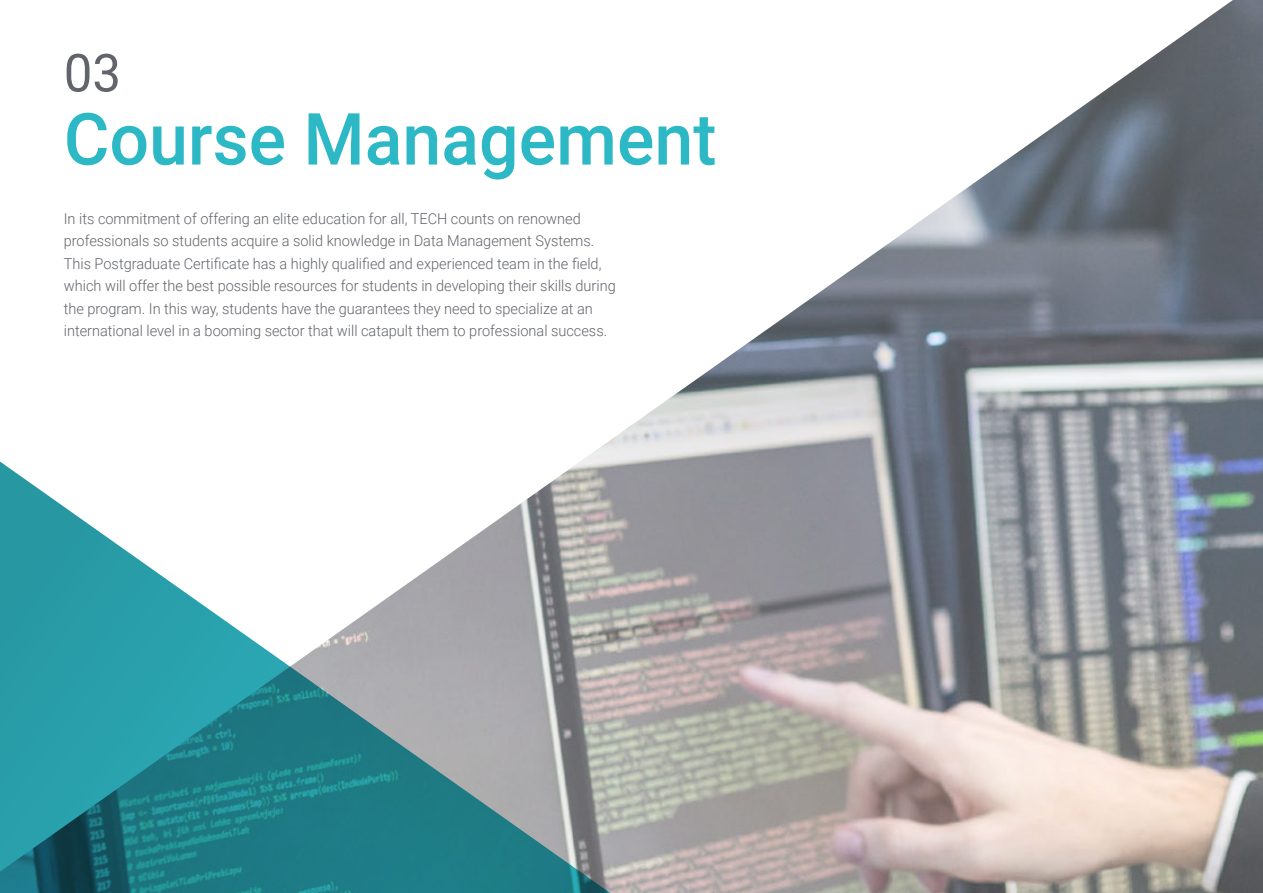
<style>
.page{position:relative;width:1263px;height:893px;background:#fff}
.page>*{position:absolute;margin:0;border:0;box-sizing:border-box;transform-origin:0 0}
.t1{font:500 72px "Roboto";color:#2db8c5}
.t2{font:52.5px "Roboto";color:#61646a}
.t3{font:300 15px/22.5px "Roboto";color:#61646a}
</style>
<div class="page">
<img style="left:602px;top:0;width:661px;height:893px">
<svg style="left:0;top:446px;width:640px;height:447px"></svg>
<h2 class="t2" style="left:64px;top:36px;width:59px">03</h2>
<h1 class="t1" style="left:64px;top:89px;width:654px">Course Management</h1>
<p class="t3" style="left:64px;top:207px;width:553px">In its commitment of offering an elite education for all, TECH counts on renowned professionals so students acquire a solid knowledge in Data Management Systems.<br>This Postgraduate Certificate has a highly qualified and experienced team in the field, which will offer the best possible resources for students in developing their skills during the program. In this way, students have the guarantees they need to specialize at an international level in a booming sector that will catapult them to professional success.</p>
</div>
